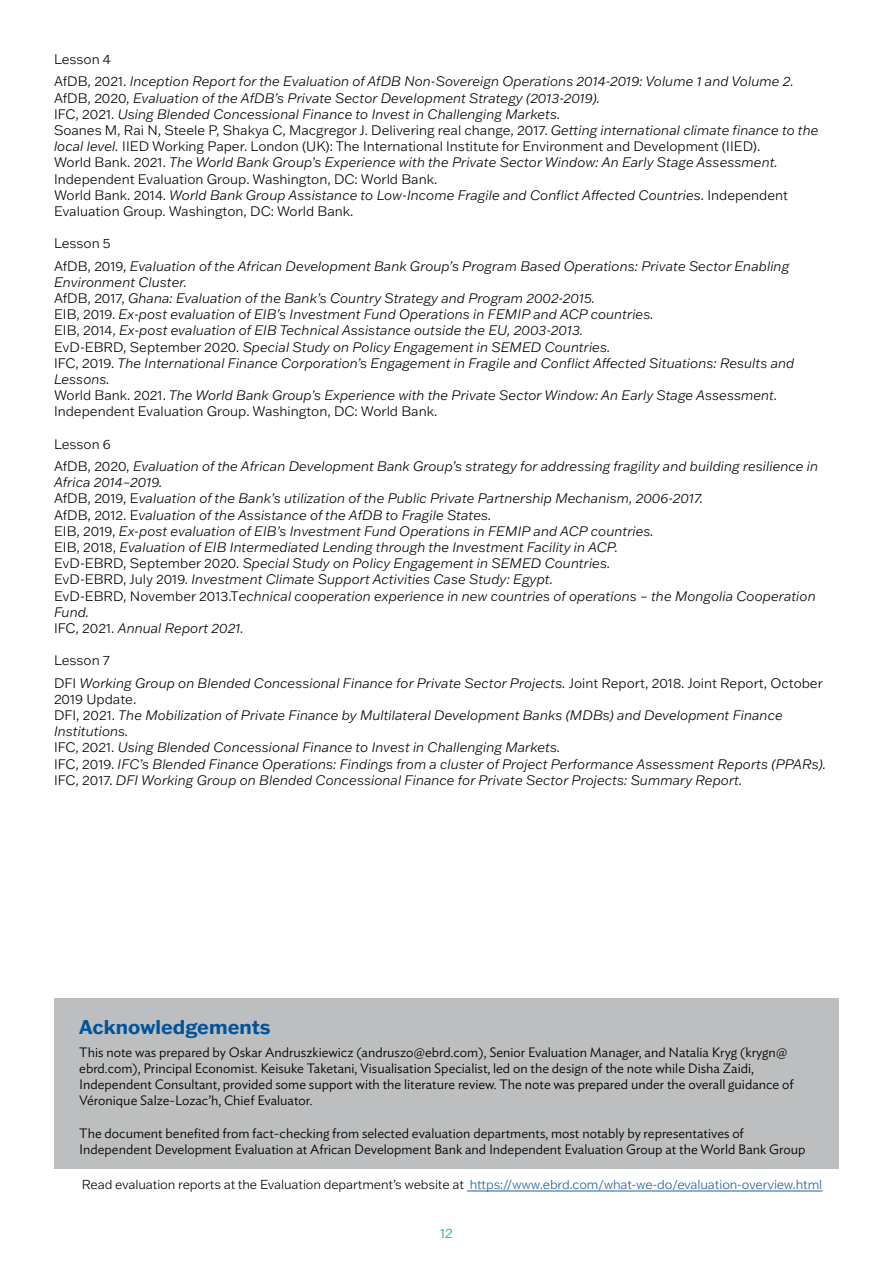
<style>
.page{position:relative;width:893px;height:1263px;background:#fff}
.page>*{position:absolute;margin:0;border:0;box-sizing:border-box;transform-origin:0 0}
.t1{font:700 19.5px "Franklin Gothic ATF";color:#00539b}
.t2{font:italic 300 13.5px/16.2px "Franklin Gothic ATF";color:#000}
.t3{font:300 13.5px/16.2px "Ideal Sans";color:#000}
.t4{font:300 13.5px "Franklin Gothic ATF";color:#00ae9e}
.t5{font:300 12.75px "Franklin Gothic ATF";letter-spacing:-.01em;color:#000}
.s1{font-style:normal}
.s2{color:#215e9e}
</style>
<div class="page">
<div style="left:54px;top:998px;width:785px;height:171px;background:#bcbec0"></div>
<hr style="left:467px;top:1191px;width:355px;height:1px;background:#215e9e">
<p class="t2" style="left:54px;top:48px;width:741px;line-height:22.2px"><span class="s1">Lesson 4<br>AfDB, 2021.</span> Inception Report for the Evaluation of AfDB Non-Sovereign Operations 2014-2019: Volume 1 and Volume 2.</p>
<p class="t2" style="left:54px;top:89px;width:766px"><span class="s1">AfDB, 2020,</span> Evaluation of the AfDB’s Private Sector Development Strategy (2013-2019).<br><span class="s1">IFC, 2021.</span> Using Blended Concessional Finance to Invest in Challenging Markets.<br><span class="s1">Soanes M, Rai N, Steele P, Shakya C, Macgregor J. Delivering real change, 2017.</span> Getting international climate finance to the local level. <span class="s1">IIED Working Paper. London (UK): The International Institute for Environment and Development (IIED).<br>World Bank. 2021.</span> The World Bank Group’s Experience with the Private Sector Window: An Early Stage Assessment.<br><span class="s1">Independent Evaluation Group. Washington, DC: World Bank.<br>World Bank. 2014.</span> World Bank Group Assistance to Low-Income Fragile and Conflict Affected Countries. <span class="s1">Independent Evaluation Group. Washington, DC: World Bank.</span></p>
<p class="t2" style="left:54px;top:232px;width:737px;line-height:22.2px"><span class="s1">Lesson 5<br>AfDB, 2019,</span> Evaluation of the African Development Bank Group’s Program Based Operations: Private Sector Enabling</p>
<p class="t2" style="left:54px;top:273px;width:742px">Environment Cluster.<br><span class="s1">AfDB, 2017,</span> Ghana: Evaluation of the Bank’s Country Strategy and Program 2002-2015.<br><span class="s1">EIB, 2019.</span> Ex-post evaluation of EIB’s Investment Fund Operations in FEMIP and ACP countries.<br><span class="s1">EIB, 2014,</span> Ex-post evaluation of EIB Technical Assistance outside the EU, 2003-2013.<br><span class="s1">EvD-EBRD, September 2020.</span> Special Study on Policy Engagement in SEMED Countries.<br><span class="s1">IFC, 2019.</span> The International Finance Corporation’s Engagement in Fragile and Conflict Affected Situations: Results and Lessons.<br><span class="s1">World Bank. 2021.</span> The World Bank Group’s Experience with the Private Sector Window: An Early Stage Assessment.<br><span class="s1">Independent Evaluation Group. Washington, DC: World Bank.</span></p>
<p class="t2" style="left:54px;top:432px;width:766px;line-height:22.2px"><span class="s1">Lesson 6<br>AfDB, 2020,</span> Evaluation of the African Development Bank Group’s strategy for addressing fragility and building resilience in</p>
<p class="t2" style="left:54px;top:474px;width:763px">Africa 2014–2019.<br><span class="s1">AfDB, 2019, E</span>valuation of the Bank’s utilization of the Public Private Partnership Mechanism, 2006-2017.<br><span class="s1">AfDB, 2012. E</span>valuation of the Assistance of the AfDB to Fragile States.<br><span class="s1">EIB, 2019,</span> Ex-post evaluation of EIB’s Investment Fund Operations in FEMIP and ACP countries.<br><span class="s1">EIB, 2018,</span> Evaluation of EIB Intermediated Lending through the Investment Facility in ACP.<br><span class="s1">EvD-EBRD, September 2020.</span> Special Study on Policy Engagement in SEMED Countries.<br><span class="s1">EvD-EBRD, July 2019.</span> Investment Climate Support Activities Case Study: Egypt.<br><span class="s1">EvD-EBRD, November 2013.T</span>echnical cooperation experience in new countries of operations – the Mongolia Cooperation Fund.<br><span class="s1">IFC, 2021.</span> Annual Report 2021.</p>
<p class="t2" style="left:54px;top:649px;width:770px;line-height:22.2px"><span class="s1">Lesson 7<br>DFI</span> Working Group on Blended Concessional Finance for Private Sector Projects. <span class="s1">Joint Report, 2018. Joint Report, October</span></p>
<p class="t2" style="left:54px;top:690px;width:774px"><span class="s1">2019 Update.<br>DFI, 2021.</span> The Mobilization of Private Finance by Multilateral Development Banks (MDBs) and Development Finance Institutions.<br><span class="s1">IFC, 2021.</span> Using Blended Concessional Finance to Invest in Challenging Markets.<br><span class="s1">IFC, 2019.</span> IFC’s Blended Finance Operations: Findings from a cluster of Project Performance Assessment Reports (PPARs).<br><span class="s1">IFC, 2017.</span> DFI Working Group on Blended Concessional Finance for Private Sector Projects: Summary Report.</p>
<h1 class="t1" style="left:79px;top:1013px;width:193px">Acknowledgements</h1>
<p class="t3" style="left:79px;top:1042px;width:716px">This note was prepared by Oskar Andruszkiewicz (andruszo@ebrd.com), Senior Evaluation Manager, and Natalia Kryg (krygn@ ebrd.com), Principal Economist. Keisuke Taketani, Visualisation Specialist, led on the design of the note while Disha Zaidi, Independent Consultant, provided some support with the literature review. The note was prepared under the overall guidance of Véronique Salze-Lozac’h, Chief Evaluator.</p>
<p class="t3" style="left:79px;top:1123px;width:728px">The document benefited from fact-checking from selected evaluation departments, most notably by representatives of<br>Independent Development Evaluation at African Development Bank and Independent Evaluation Group at the World Bank Group</p>
<p class="t5" style="left:82px;top:1176px;width:742px">Read evaluation reports at the Evaluation department’s website at <span class="s2">https://www.ebrd.com/what-we-do/evaluation-overview.html</span></p>
<p class="t4" style="left:440px;top:1224px;width:14px">12</p>
</div>
